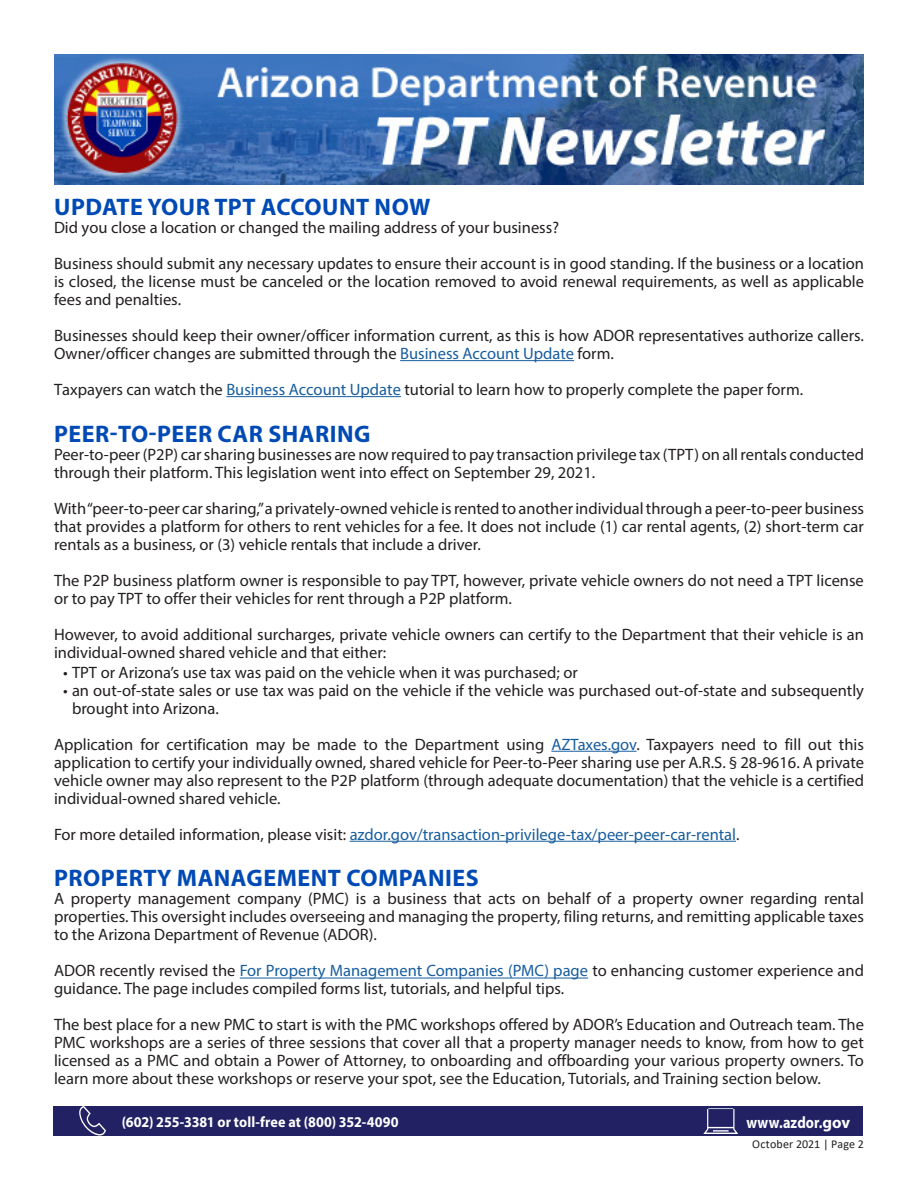
<style>
.page{position:relative;width:918px;height:1188px;background:#fff}
.page>*{position:absolute;margin:0;border:0;box-sizing:border-box;transform-origin:0 0}
.Subheader{font:700 24px "Myriad Pro";letter-spacing:.02em;color:#004ab5}
.Body{font:16.5px/18px "Myriad Pro";color:#231f20}
.Body-2{font:16.5px "Myriad Pro";color:#175d9e}
.t1{font:700 16.5px "Myriad Pro";letter-spacing:.005em;color:#fff;scale:.86 1}
.t2{font:700 15px "Myriad Pro";letter-spacing:.005em;color:#fff;scale:.94 1}
.t3{font:12px "Calibri";letter-spacing:.01em;color:#231f20}
.s1{color:#175d9e}
.s2{color:#231f20}
</style>
<div class="page">
<img style="left:54px;top:54px;width:810px;height:131px">
<div style="left:53px;top:1106px;width:810px;height:30px;background:#222163"></div>
<svg style="left:703px;top:1108px;width:35px;height:26px"></svg>
<svg style="left:79px;top:1106px;width:27px;height:29px"></svg>
<hr style="left:400px;top:360px;width:174px;height:1px;background:#175d9e">
<hr style="left:226px;top:396px;width:175px;height:1px;background:#175d9e">
<hr style="left:551px;top:751px;width:86px;height:1px;background:#175d9e">
<hr style="left:350px;top:841px;width:386px;height:1px;background:#175d9e">
<hr style="left:240px;top:978px;width:348px;height:1px;background:#175d9e">
<p class="Subheader" style="left:54px;top:191px;width:378px">UPDATE YOUR TPT ACCOUNT NOW</p>
<p class="Body" style="left:54px;top:218px;width:507px">Did you close a location or changed the mailing address of your business?</p>
<p class="Body" style="left:54px;top:254px;width:812px;text-align:justify">Business should submit any necessary updates to ensure their account is in good standing. If the business or a location is closed, the license must be canceled or the location removed to avoid renewal requirements, as well as applicable fees and penalties.</p>
<p class="Body" style="left:54px;top:326px;width:811px">Businesses should keep their owner/officer information current, as this is how ADOR representatives authorize callers.<br>Owner/officer changes are submitted through the <span class="s1">Business Account Update</span> form.</p>
<p class="Body" style="left:54px;top:380px;width:751px">Taxpayers can watch the <span class="s1">Business Account Update</span> tutorial to learn how to properly complete the paper form.</p>
<p class="Subheader" style="left:54px;top:418px;width:318px">PEER-TO-PEER CAR SHARING</p>
<p class="Body" style="left:54px;top:445px;width:812px">Peer-to-peer (P2P) car sharing businesses are now required to pay transaction privilege tax (TPT) on all rentals conducted through their platform. This legislation went into effect on September 29, 2021.</p>
<p class="Body" style="left:54px;top:499px;width:812px;text-align:justify">With “peer-to-peer car sharing,” a privately-owned vehicle is rented to another individual through a peer-to-peer business that provides a platform for others to rent vehicles for a fee. It does not include (1) car rental agents, (2) short-term car rentals as a business, or (3) vehicle rentals that include a driver.</p>
<p class="Body" style="left:54px;top:571px;width:811px">The P2P business platform owner is responsible to pay TPT, however, private vehicle owners do not need a TPT license or to pay TPT to offer their vehicles for rent through a P2P platform.</p>
<p class="Body" style="left:54px;top:625px;width:811px">However, to avoid additional surcharges, private vehicle owners can certify to the Department that their vehicle is an individual-owned shared vehicle and that either:</p>
<p class="Body" style="left:63px;top:663px;width:516px">• TPT or Arizona’s use tax was paid on the vehicle when it was purchased; or</p>
<p class="Body" style="left:72px;top:681px;width:794px;text-indent:-9px">• an out-of-state sales or use tax was paid on the vehicle if the vehicle was purchased out-of-state and subsequently brought into Arizona.</p>
<p class="Body" style="left:54px;top:735px;width:812px;text-align:justify">Application for certification may be made to the Department using <span class="s1">AZTaxes.gov</span>. Taxpayers need to fill out this application to certify your individually owned, shared vehicle for Peer-to-Peer sharing use per A.R.S. § 28-9616. A private vehicle owner may also represent to the P2P platform (through adequate documentation) that the vehicle is a certified individual-owned shared vehicle.</p>
<p class="Body-2" style="left:54px;top:824px;width:687px"><span class="s2">For more detailed information, please visit:</span> azdor.gov/transaction-privilege-tax/peer-peer-car-rental<span class="s2">.</span></p>
<p class="Subheader" style="left:54px;top:863px;width:426px">PROPERTY MANAGEMENT COMPANIES</p>
<p class="Body" style="left:54px;top:890px;width:812px;text-align:justify">A property management company (PMC) is a business that acts on behalf of a property owner regarding rental properties. This oversight includes overseeing and managing the property, filing returns, and remitting applicable taxes to the Arizona Department of Revenue (ADOR).</p>
<p class="Body" style="left:54px;top:962px;width:812px">ADOR recently revised the <span class="s1">For Property Management Companies (PMC) page</span> to enhancing customer experience and guidance. The page includes compiled forms list, tutorials, and helpful tips.</p>
<p class="Body" style="left:54px;top:1016px;width:812px;text-align:justify">The best place for a new PMC to start is with the PMC workshops offered by ADOR’s Education and Outreach team. The PMC workshops are a series of three sessions that cover all that a property manager needs to know, from how to get licensed as a PMC and obtain a Power of Attorney, to onboarding and offboarding your various property owners. To learn more about these workshops or reserve your spot, see the Education, Tutorials, and Training section below.</p>
<p class="t2" style="left:122px;top:1112px;width:296px">(602) 255-3381 or toll-free at (800) 352-4090</p>
<p class="t1" style="left:746px;top:1112px;width:122px">www.azdor.gov</p>
<p class="t3" style="left:752px;top:1135px;width:113px">October 2021 | Page 2</p>
</div>
